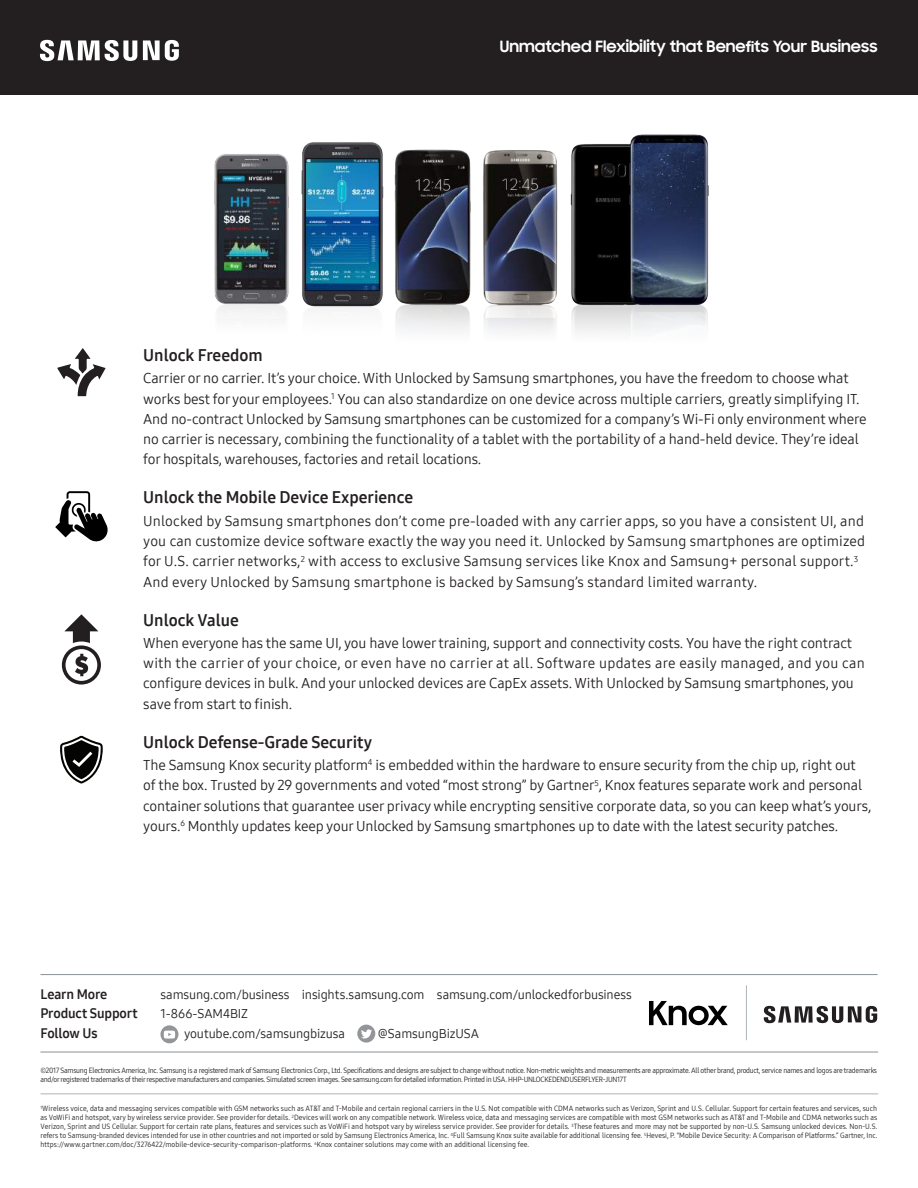
<style>
.page{position:relative;width:918px;height:1188px;background:#fff}
.page>*{position:absolute;margin:0;border:0;box-sizing:border-box;transform-origin:0 0}
.t1{font:16.5px "Samsung One 700";color:#231f20}
.t2{font:700 15.75px "Samsung Sharp Sans";color:#fff}
.t3{font:14.25px/20.2px "Samsung One 400";letter-spacing:-.01em;color:#231f20}
.t4{font:14.25px/20.2px "Samsung One 400";letter-spacing:.01em;color:#231f20}
.t5{font:13.5px "Samsung One 700";letter-spacing:-.01em;color:#231f20}
.t6{font:12.75px "Samsung One 400";letter-spacing:-.01em;color:#231f20}
.t7{font:7.5px/9px "Samsung One 400 C";letter-spacing:-.03em;color:#231f20}
</style>
<div class="page">
<img style="left:214px;top:134px;width:495px;height:199px">
<div style="left:0;top:0;width:918px;height:94px;background:#231f20"></div>
<svg style="left:40px;top:40px;width:97px;height:21px"></svg>
<svg style="left:143px;top:40px;width:36px;height:21px"></svg>
<svg style="left:764px;top:1006px;width:113px;height:17px"></svg>
<hr style="left:746px;top:985px;width:1px;height:55px;background:#adb4ba">
<svg style="left:649px;top:1001px;width:79px;height:24px"></svg>
<svg style="left:60px;top:736px;width:43px;height:48px"></svg>
<hr style="left:40px;top:1093px;width:838px;height:1px;background:#adb4ba">
<hr style="left:40px;top:974px;width:838px;height:1px;background:#8a9196">
<hr style="left:40px;top:1052px;width:838px;height:1px;background:#8a9196">
<svg style="left:160px;top:1025px;width:18px;height:18px"></svg>
<svg style="left:164px;top:1031px;width:11px;height:8px"></svg>
<div style="left:357px;top:1025px;width:18px;height:18px;background:#939598;border-radius:50%"></div>
<svg style="left:361px;top:1029px;width:11px;height:10px"></svg>
<svg style="left:57px;top:348px;width:49px;height:48px"></svg>
<svg style="left:55px;top:491px;width:53px;height:51px"></svg>
<svg style="left:62px;top:614px;width:39px;height:71px"></svg>
<h2 class="t2" style="left:500px;top:35px;width:379px">Unmatched Flexibility that Benefits Your Business</h2>
<h1 class="t1" style="left:143px;top:344px;width:121px">Unlock Freedom</h1>
<p class="t3" style="left:143px;top:368px;width:725px">Carrier or no carrier. It’s your choice. With Unlocked by Samsung smartphones, you have the freedom to choose what works best for your employees.<sup>1</sup> You can also standardize on one device across multiple carriers, greatly simplifying IT.<br>And no-contract Unlocked by Samsung smartphones can be customized for a company’s Wi-Fi only environment where no carrier is necessary, combining the functionality of a tablet with the portability of a hand-held device. They’re ideal for hospitals, warehouses, factories and retail locations.</p>
<h1 class="t1" style="left:143px;top:487px;width:271px">Unlock the Mobile Device Experience</h1>
<p class="t4" style="left:143px;top:511px;width:723px">Unlocked by Samsung smartphones don’t come pre-loaded with any carrier apps, so you have a consistent UI, and you can customize device software exactly the way you need it. Unlocked by Samsung smartphones are optimized for U.S. carrier networks,<sup>2</sup> with access to exclusive Samsung services like Knox and Samsung+ personal support.<sup>3<br></sup>And every Unlocked by Samsung smartphone is backed by Samsung’s standard limited warranty.</p>
<h1 class="t1" style="left:143px;top:609px;width:97px">Unlock Value</h1>
<p class="t3" style="left:143px;top:633px;width:723px">When everyone has the same UI, you have lower training, support and connectivity costs. You have the right contract with the carrier of your choice, or even have no carrier at all. Software updates are easily managed, and you can configure devices in bulk. And your unlocked devices are CapEx assets. With Unlocked by Samsung smartphones, you save from start to finish.</p>
<h1 class="t1" style="left:143px;top:731px;width:230px">Unlock Defense-Grade Security</h1>
<p class="t3" style="left:143px;top:755px;width:730px">The Samsung Knox security platform<sup>4</sup> is embedded within the hardware to ensure security from the chip up, right out of the box. Trusted by 29 governments and voted “most strong” by Gartner<sup>5</sup>, Knox features separate work and personal container solutions that guarantee user privacy while encrypting sensitive corporate data, so you can keep what’s yours, yours.<sup>6</sup> Monthly updates keep your Unlocked by Samsung smartphones up to date with the latest security patches.</p>
<h3 class="t5" style="left:40px;top:985px;width:68px">Learn More</h3>
<h3 class="t6" style="left:160px;top:986px;width:473px">samsung.com/business insights.samsung.com samsung.com/unlockedforbusiness</h3>
<h3 class="t5" style="left:40px;top:1004px;width:99px">Product Support</h3>
<h3 class="t6" style="left:160px;top:1005px;width:89px">1-866-SAM4BIZ</h3>
<h3 class="t5" style="left:40px;top:1024px;width:59px">Follow Us</h3>
<h3 class="t6" style="left:184px;top:1025px;width:163px">youtube.com/samsungbizusa</h3>
<h3 class="t6" style="left:378px;top:1025px;width:103px">@SamsungBizUSA</h3>
<p class="t7" style="left:40px;top:1066px;width:838px">©2017 Samsung Electronics America, Inc. Samsung is a registered mark of Samsung Electronics Corp., Ltd. Specifications and designs are subject to change without notice. Non-metric weights and measurements are approximate. All other brand, product, service names and logos are trademarks and/or registered trademarks of their respective manufacturers and companies. Simulated screen images. See samsung.com for detailed information. Printed in USA. HHP-UNLOCKEDENDUSERFLYER-JUN17T</p>
<p class="t7" style="left:40px;top:1104px;width:838px;text-align:justify"><sup>1</sup>Wireless voice, data and messaging services compatible with GSM networks such as AT&amp;T and T-Mobile and certain regional carriers in the U.S. Not compatible with CDMA networks such as Verizon, Sprint and U.S. Cellular. Support for certain features and services, such as VoWiFi and hotspot, vary by wireless service provider. See provider for details. <sup>2</sup>Devices will work on any compatible network. Wireless voice, data and messaging services are compatible with most GSM networks such as AT&amp;T and T-Mobile and CDMA networks such as Verizon, Sprint and US Cellular. Support for certain rate plans, features and services such as VoWiFi and hotspot vary by wireless service provider. See provider for details. <sup>3</sup>These features and more may not be supported by non-U.S. Samsung unlocked devices. Non-U.S. refers to Samsung-branded devices intended for use in other countries and not imported or sold by Samsung Electronics America, Inc. <sup>4</sup>Full Samsung Knox suite available for additional licensing fee. <sup>5</sup>Hevesi, P. “Mobile Device Security: A Comparison of Platforms.” Gartner, Inc. https://www.gartner.com/doc/3276422/mobile-device-security-comparison-platforms. <sup>6</sup>Knox container solutions may come with an additional licensing fee.</p>
</div>
